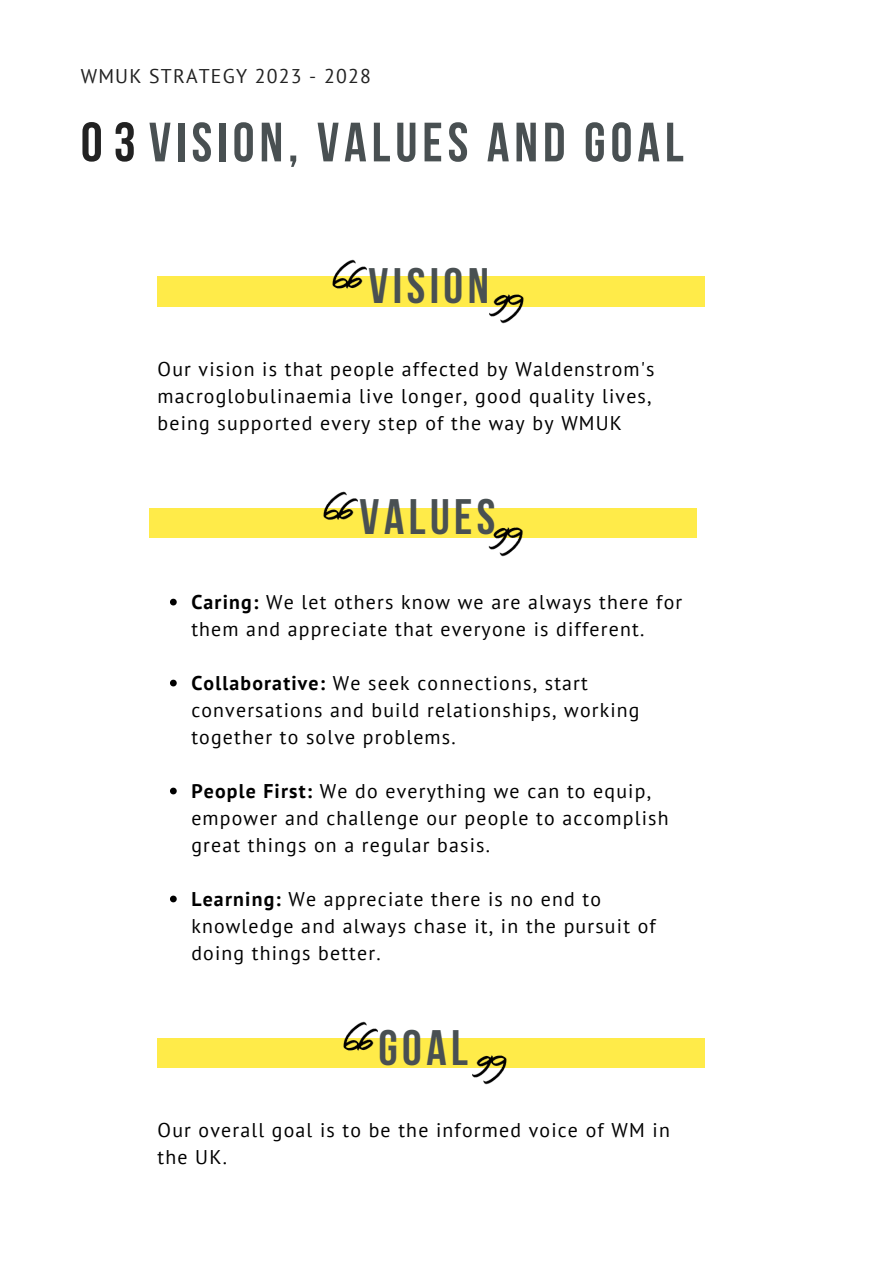
<style>
.page{position:relative;width:893px;height:1264px;background:#fff}
.page>*{position:absolute;margin:0;border:0;box-sizing:border-box;transform-origin:0 0}
.t1{font:700 55.2px "Bebas Neue";letter-spacing:.09em;color:#495052}
.t2{font:700 49.65px "Bebas Neue";letter-spacing:.09em;color:#495052}
.t3{font:19.8px/27px "PT Sans";letter-spacing:.06em;color:#000}
.t4{font:19.8px "PT Sans";letter-spacing:.06em;color:#222}
.s1{font-size:55.35px;color:#222}
.s2{font-weight:700}
</style>
<div class="page">
<div style="left:158px;top:277px;width:547px;height:29px;background:#ffeb49"></div>
<img style="left:478px;top:294px;width:52px;height:30px">
<img style="left:325px;top:259px;width:52px;height:30px">
<svg style="left:170px;top:598px;width:7px;height:7px"></svg>
<svg style="left:170px;top:679px;width:7px;height:7px"></svg>
<svg style="left:170px;top:787px;width:7px;height:7px"></svg>
<svg style="left:170px;top:895px;width:7px;height:7px"></svg>
<div style="left:158px;top:1038px;width:547px;height:29px;background:#ffeb49"></div>
<img style="left:343px;top:1021px;width:35px;height:30px">
<img style="left:461px;top:1055px;width:52px;height:30px">
<div style="left:149px;top:508px;width:547px;height:29px;background:#ffeb49"></div>
<img style="left:478px;top:527px;width:51px;height:30px">
<img style="left:323px;top:491px;width:35px;height:29px">
<p class="t4" style="left:81px;top:62px;width:292px">WMUK STRATEGY 2023 - 2028</p>
<p class="t1" style="left:81px;top:120px;width:604px"><span class="s1">03</span>VISION, VALUES AND GOAL</p>
<p class="t2" style="left:368px;top:266px;width:122px">VISION</p>
<p class="t3" style="left:158px;top:355px;width:498px">Our vision is that people affected by Waldenstrom's macroglobulinaemia live longer, good quality lives, being supported every step of the way by WMUK</p>
<p class="t2" style="left:359px;top:497px;width:137px">VALUES</p>
<p class="t3" style="left:191px;top:588px;width:492px"><span class="s2">Caring:</span> We let others know we are always there for them and appreciate that everyone is different.</p>
<p class="t3" style="left:191px;top:669px;width:450px"><span class="s2">Collaborative:</span> We seek connections, start conversations and build relationships, working together to solve problems.</p>
<p class="t3" style="left:191px;top:777px;width:478px"><span class="s2">People First:</span> We do everything we can to equip, empower and challenge our people to accomplish great things on a regular basis.</p>
<p class="t3" style="left:191px;top:884px;width:466px"><span class="s2">Learning:</span> We appreciate there is no end to knowledge and always chase it, in the pursuit of doing things better.</p>
<p class="t2" style="left:378px;top:1027px;width:91px">GOAL</p>
<p class="t3" style="left:158px;top:1116px;width:513px">Our overall goal is to be the informed voice of WM in the UK.</p>
</div>
